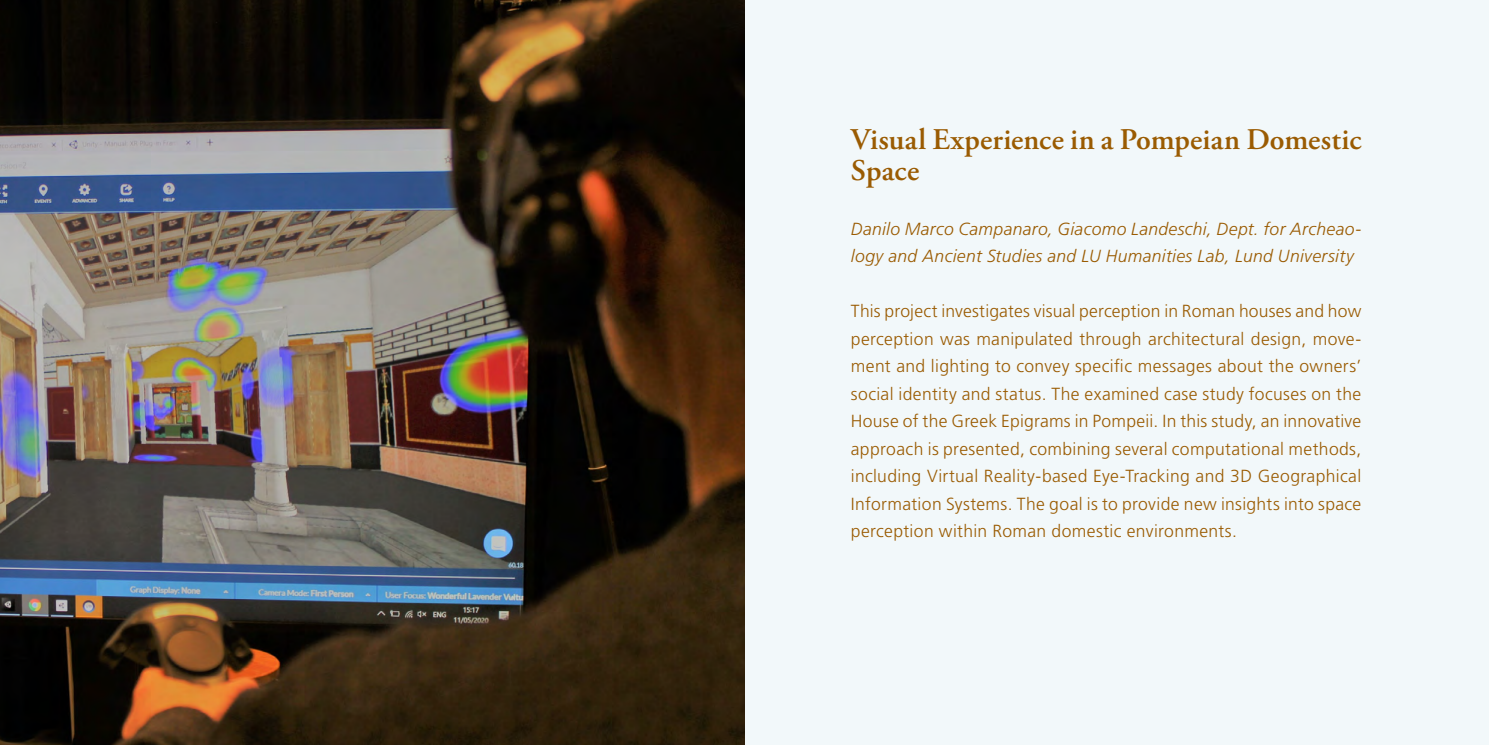
<style>
.page{position:relative;width:1489px;height:745px;background:#fff}
.page>*{position:absolute;margin:0;border:0;box-sizing:border-box;transform-origin:0 0}
.t1{font:600 30px/30px "Adobe Garamond Pro";letter-spacing:.005em;color:#9a5b02}
.t2{font:300 17.5px/27.5px "Frutiger LT Std";letter-spacing:.02em;color:#9a5b02;text-align:justify}
.t3{font:italic 300 17.5px/27.5px "Frutiger LT Std";letter-spacing:.02em;color:#9a5b02}
</style>
<div class="page">
<div style="left:744px;top:0;width:744px;height:744px;background:#f2f8fa"></div>
<img style="left:0;top:0;width:744px;height:744px">
<h1 class="t1" style="left:850px;top:125px;width:512px">Visual Experience in a Pompeian Domestic<br>Space</h1>
<p class="t3" style="left:850px;top:215px;width:512px">Danilo Marco Campanaro, Giacomo Landeschi, Dept. for Archeao&shy;logy and Ancient Studies and LU Humanities Lab, Lund University</p>
<p class="t2" style="left:850px;top:297px;width:512px">This project investigates visual perception in Roman houses and how perception was manipulated through architectural design, move&shy;ment and lighting to convey specific messages about the owners’ social identity and status. The examined case study focuses on the House of the Greek Epigrams in Pompeii. In this study, an innovative approach is presented, combining several computational methods, including Virtual Reality-based Eye-Tracking and 3D Geographical Information Systems. The goal is to provide new insights into space perception within Roman domestic environments.</p>
</div>
